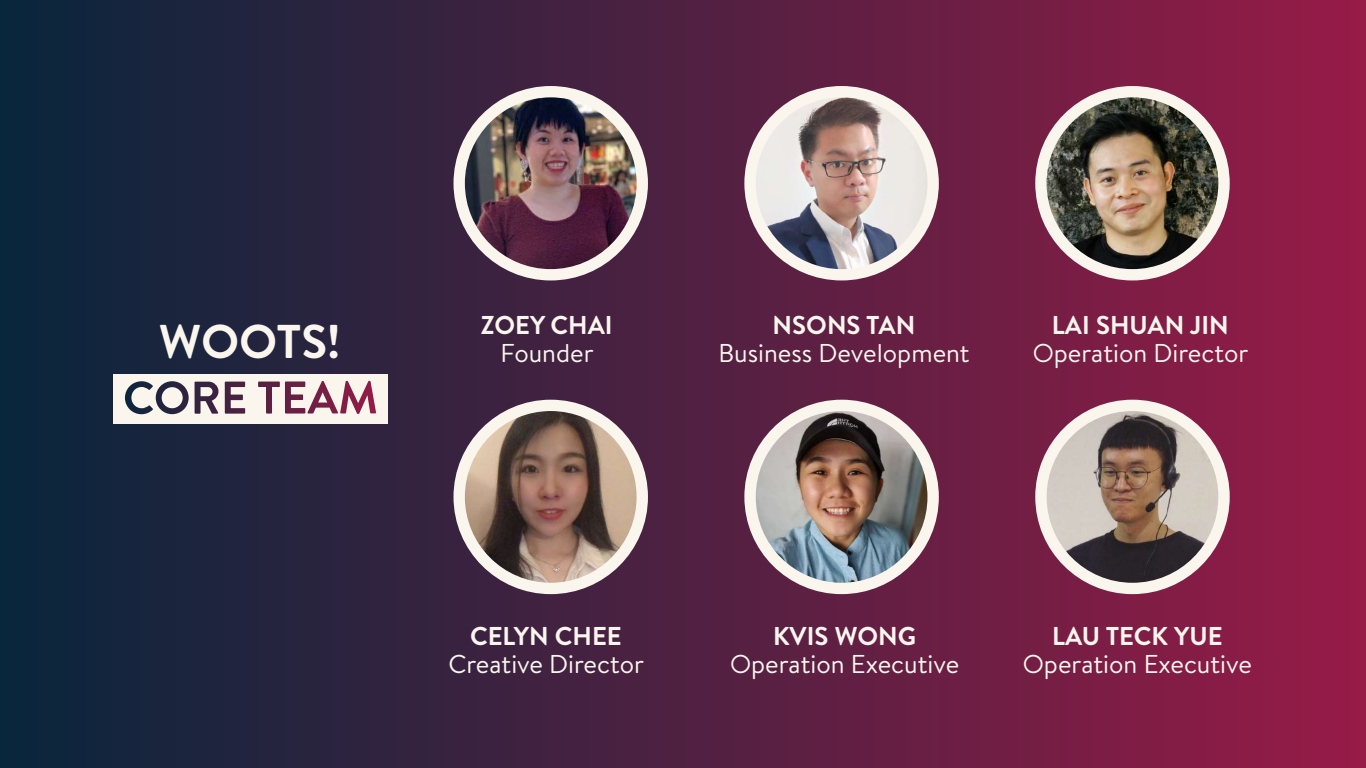
<style>
.page{position:relative;width:1366px;height:768px;background:#fff}
.page>*{position:absolute;margin:0;border:0;box-sizing:border-box;transform-origin:0 0}
.t1{font:700 47.4px "Brandon Text";color:#faf6ee}
.t2{font:25.8px "Brandon Text";color:#faf6ee}
.t3{font:700 25.8px "Brandon Text";letter-spacing:-.005em;color:#faf6ee}
</style>
<div class="page">
<div style="left:0;top:0;width:1366px;height:768px;background:linear-gradient(to right,#08263c,#971b47)"></div>
<div style="left:454px;top:400px;width:194px;height:194px;background:#faf6ee;border-radius:50%"></div>
<img style="left:465px;top:411px;width:172px;height:172px;border-radius:86px">
<div style="left:744px;top:400px;width:195px;height:194px;background:#faf6ee;border-radius:50%"></div>
<img style="left:756px;top:411px;width:171px;height:172px;border-radius:86px">
<div style="left:1035px;top:400px;width:195px;height:194px;background:#faf6ee;border-radius:50%"></div>
<img style="left:1047px;top:411px;width:171px;height:172px;border-radius:86px">
<div style="left:454px;top:86px;width:194px;height:194px;background:#faf6ee;border-radius:50%"></div>
<img style="left:465px;top:97px;width:172px;height:172px;border-radius:86px">
<div style="left:744px;top:86px;width:195px;height:194px;background:#faf6ee;border-radius:50%"></div>
<img style="left:756px;top:97px;width:171px;height:172px;border-radius:86px">
<div style="left:1035px;top:86px;width:195px;height:194px;background:#faf6ee;border-radius:50%"></div>
<img style="left:1047px;top:97px;width:171px;height:172px;border-radius:86px">
<div style="left:113px;top:374px;width:275px;height:49px;background:#faf6ee"></div>
<svg style="left:125px;top:381px;width:64px;height:33px"></svg>
<svg style="left:195px;top:382px;width:24px;height:32px"></svg>
<svg style="left:225px;top:382px;width:20px;height:32px"></svg>
<svg style="left:258px;top:381px;width:118px;height:33px"></svg>
<hr style="left:0;top:767px;width:1366px;height:1px;background:#faf6ee">
<h1 class="t1" style="left:159px;top:308px;width:182px">WOOTS!</h1>
<p class="t3" style="left:481px;top:307px;width:133px">ZOEY CHAI</p>
<p class="t2" style="left:501px;top:336px;width:95px">Founder</p>
<p class="t3" style="left:773px;top:307px;width:144px">NSONS TAN</p>
<p class="t2" style="left:718px;top:336px;width:253px">Business Development</p>
<p class="t3" style="left:1052px;top:307px;width:178px">LAI SHUAN JIN</p>
<p class="t2" style="left:1033px;top:336px;width:217px">Operation Director</p>
<p class="t3" style="left:470px;top:618px;width:153px">CELYN CHEE</p>
<p class="t2" style="left:448px;top:646px;width:197px">Creative Director</p>
<p class="t3" style="left:773px;top:618px;width:145px">KVIS WONG</p>
<p class="t2" style="left:730px;top:646px;width:231px">Operation Executive</p>
<p class="t3" style="left:1052px;top:618px;width:172px">LAU TECK YUE</p>
<p class="t2" style="left:1023px;top:646px;width:231px">Operation Executive</p>
</div>
